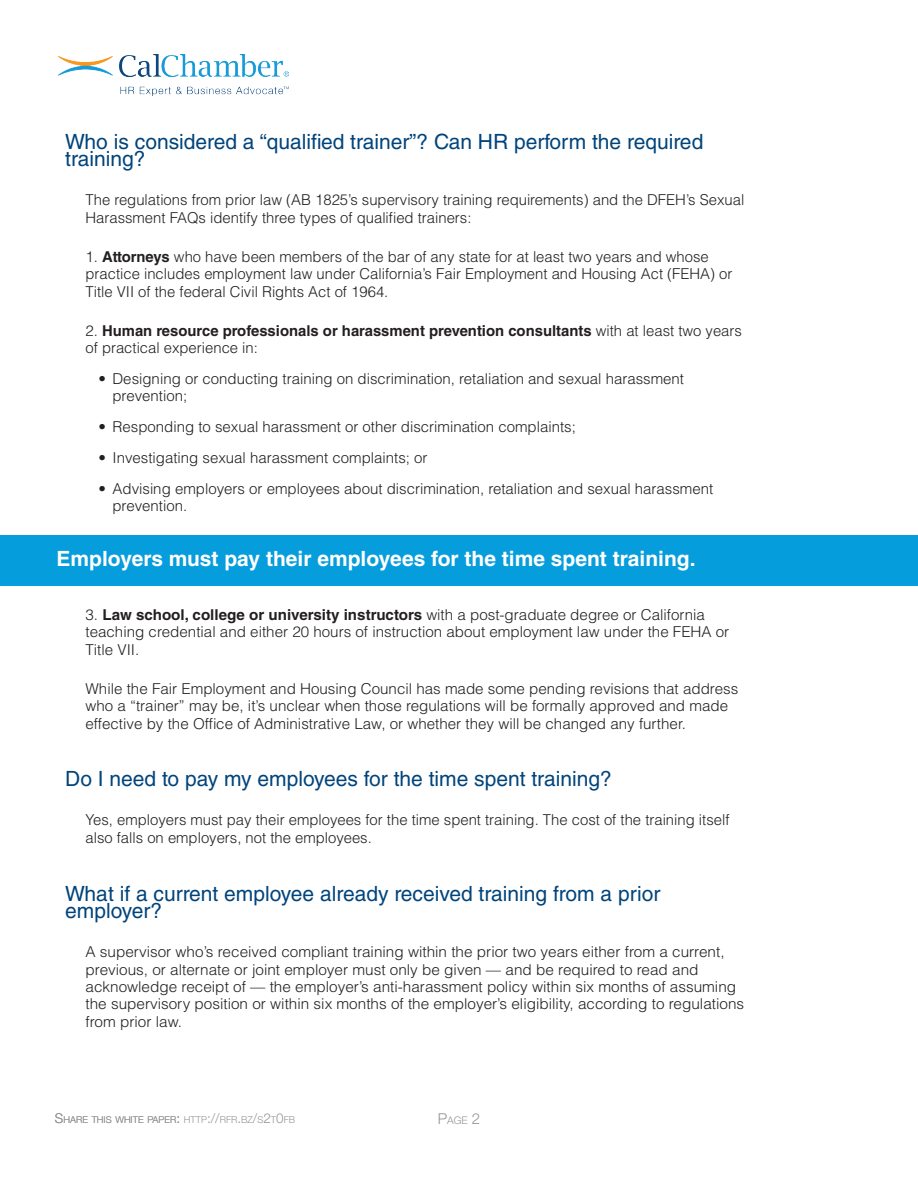
<style>
.page{position:relative;width:918px;height:1188px;background:#fff}
.page>*{position:absolute;margin:0;border:0;box-sizing:border-box;transform-origin:0 0}
.t1{font:21px/17.4px "Helvetica LT Std";color:#00447b}
.t2{font:700 21px "Helvetica";color:#fff}
.t3{font:300 15px/17.4px "Helvetica LT Std";color:#231f20}
.t4{font:700 15px/17.4px "Helvetica LT Std";color:#231f20}
.t5{font:300 10.5px "Helvetica Neue LT Std";color:#939598}
.t6{font:300 9.45px "Helvetica Neue LT Std";color:#939598}
.s1{font-weight:700}
.s2{font-weight:300}
.s3{font-size:13.5px}
.s4{font-size:15px}
</style>
<div class="page">
<img style="left:58px;top:54px;width:230px;height:41px">
<div style="left:0;top:535px;width:918px;height:51px;background:#069ddc"></div>
<h1 class="t1" style="left:65px;top:133px;width:640px">Who is considered a “qualified trainer”? Can HR perform the required training?</h1>
<p class="t3" style="left:86px;top:191px;width:660px">The regulations from prior law (AB 1825’s supervisory training requirements) and the DFEH’s Sexual<br>Harassment FAQs identify three types of qualified trainers:</p>
<p class="t3" style="left:86px;top:248px;width:648px">1. <span class="s1">Attorneys</span> who have been members of the bar of any state for at least two years and whose practice includes employment law under California’s Fair Employment and Housing Act (FEHA) or<br>Title VII of the federal Civil Rights Act of 1964.</p>
<p class="t4" style="left:86px;top:321px;width:658px"><span class="s2">2.</span> Human resource professionals or harassment prevention consultants <span class="s2">with at least two years of practical experience in:</span></p>
<p class="t3" style="left:112px;top:370px;width:573px;text-indent:-14px">• Designing or conducting training on discrimination, retaliation and sexual harassment prevention;</p>
<p class="t3" style="left:98px;top:418px;width:479px">• Responding to sexual harassment or other discrimination complaints;</p>
<p class="t3" style="left:98px;top:449px;width:331px">• Investigating sexual harassment complaints; or</p>
<p class="t3" style="left:112px;top:480px;width:602px;text-indent:-14px">• Advising employers or employees about discrimination, retaliation and sexual harassment prevention.</p>
<h1 class="t2" style="left:57px;top:546px;width:641px">Employers must pay their employees for the time spent training.</h1>
<p class="t3" style="left:86px;top:606px;width:645px">3. <span class="s1">Law school, college or university instructors</span> with a post-graduate degree or California teaching credential and either 20 hours of instruction about employment law under the FEHA or<br>Title VII.</p>
<p class="t3" style="left:86px;top:680px;width:654px">While the Fair Employment and Housing Council has made some pending revisions that address who a “trainer” may be, it’s unclear when those regulations will be formally approved and made effective by the Office of Administrative Law, or whether they will be changed any further.</p>
<h1 class="t1" style="left:65px;top:770px;width:548px">Do I need to pay my employees for the time spent training?</h1>
<p class="t3" style="left:86px;top:811px;width:646px">Yes, employers must pay their employees for the time spent training. The cost of the training itself also falls on employers, not the employees.</p>
<h1 class="t1" style="left:65px;top:885px;width:597px">What if a current employee already received training from a prior employer?</h1>
<p class="t3" style="left:86px;top:943px;width:660px">A supervisor who’s received compliant training within the prior two years either from a current, previous, or alternate or joint employer must only be given — and be required to read and acknowledge receipt of — the employer’s anti-harassment policy within six months of assuming the supervisory position or within six months of the employer’s eligibility, according to regulations from prior law.</p>
<p class="t6" style="left:55px;top:1114px;width:242px"><span class="s3">S</span>HARE THIS WHITE PAPER<span class="s3">:</span> HTTP<span class="s3">://</span>RFR<span class="s3">.</span>BZ<span class="s3">/</span>S<span class="s3">2</span>T<span class="s3">0</span>FB</p>
<p class="t5" style="left:438px;top:1114px;width:44px"><span class="s4">P</span>AGE <span class="s4">2</span></p>
</div>
